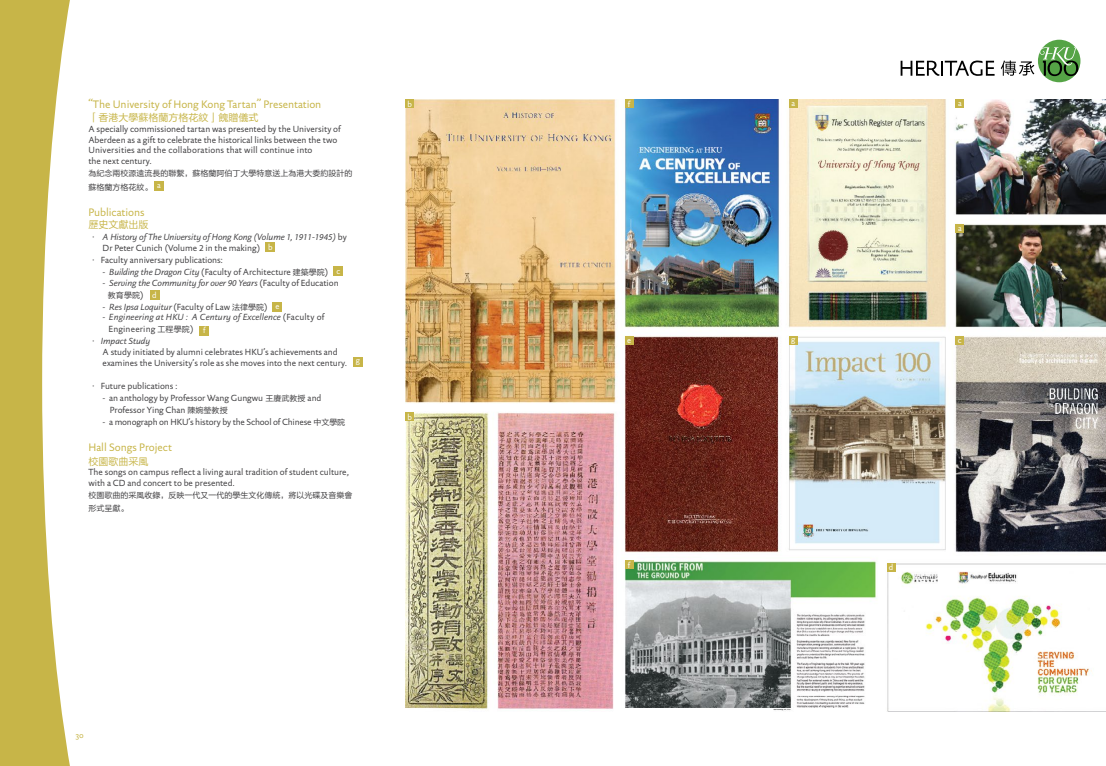
<style>
.page{position:relative;width:1106px;height:766px;background:#fff}
.page>*{position:absolute;margin:0;border:0;box-sizing:border-box;transform-origin:0 0}
.t1{font:11px "DTL Documenta Sans ST";color:#c7b548}
.t2{font:10px "FZLTHK GBK1 0";color:#c7b548}
.t3{font:9px/10.8px "DTL Documenta Sans ST";color:#414042}
.t4{font:9px "DTL Documenta Sans ST Italic";color:#414042}
.t5{font:9px "DTL Documenta Sans ST";letter-spacing:-.02em;color:#414042}
.t6{font:9px "DTL Documenta Sans ST";letter-spacing:.02em;color:#414042}
.t7{font:8.2px "DTL Documenta Sans ST";color:#fff}
.t8{font:8px/13.2px "FZLTHK GBK1 0";color:#414042}
.t9{font:8px "DTL Documenta Sans ST";color:#c7b548}
.s1{font-family:"Microsoft Jheng Hei";font-size:10px}
.s2{font-family:"Myriad Pro";font-style:italic}
.s3{font-family:"DTL Documenta Sans ST"}
.s4{font-family:"Myriad Pro"}
.s5{font-family:"DTL Documenta Sans ST Italic"}
.s6{font-family:"FZLTHK GBK1 0";font-size:8px}
.s7{font-family:"DTL Documenta Sans ST";font-size:9px}
</style>
<div class="page">
<svg style="left:0;top:0;width:70px;height:765px;fill:#c7b548"></svg>
<div style="left:1037px;top:40px;width:43px;height:42px;background:#55a446;border-radius:50%"></div>
<svg style="left:1000px;top:47px;width:78px;height:29px"></svg>
<svg style="left:900px;top:60px;width:94px;height:16px"></svg>
<img style="left:405px;top:99px;width:701px;height:612px">
<div style="left:405px;top:99px;width:9px;height:9px;background:#c7b548"></div>
<div style="left:266px;top:242px;width:9px;height:10px;background:#c7b548"></div>
<div style="left:334px;top:266px;width:9px;height:10px;background:#c7b548"></div>
<div style="left:150px;top:290px;width:9px;height:9px;background:#c7b548"></div>
<div style="left:154px;top:181px;width:10px;height:10px;background:#c7b548"></div>
<div style="left:353px;top:357px;width:9px;height:9px;background:#c7b548"></div>
<div style="left:405px;top:412px;width:9px;height:8px;background:#c7b548"></div>
<div style="left:273px;top:302px;width:9px;height:10px;background:#c7b548"></div>
<div style="left:200px;top:326px;width:9px;height:9px;background:#c7b548"></div>
<div style="left:624px;top:336px;width:9px;height:8px;background:#c7b548"></div>
<div style="left:955px;top:336px;width:9px;height:8px;background:#c7b548"></div>
<div style="left:955px;top:99px;width:9px;height:9px;background:#c7b548"></div>
<div style="left:955px;top:224px;width:9px;height:9px;background:#c7b548"></div>
<div style="left:887px;top:563px;width:8px;height:8px;background:#c7b548"></div>
<div style="left:624px;top:99px;width:9px;height:9px;background:#c7b548"></div>
<div style="left:789px;top:99px;width:8px;height:9px;background:#c7b548"></div>
<div style="left:624px;top:560px;width:9px;height:9px;background:#c7b548"></div>
<div style="left:789px;top:336px;width:8px;height:8px;background:#c7b548"></div>
<p class="t1" style="left:88px;top:97px;width:234px">“The University of Hong Kong Tartan” Presentation</p>
<p class="t2" style="left:88px;top:112px;width:172px">「香港大學蘇格蘭方格花紋」餽贈儀式</p>
<p class="t3" style="left:88px;top:123px;width:254px">A specially commissioned tartan was presented by the University of Aberdeen as a gift to celebrate the historical links between the two Universities and the collaborations that will continue into<br>the next century.</p>
<p class="t8" style="left:88px;top:167px;width:266px">為紀念兩校源遠流長的聯繫，蘇格蘭阿伯丁大學特意送上為港大委約設計的蘇格蘭方格花紋。</p>
<p class="t1" style="left:88px;top:205px;width:58px">Publications</p>
<p class="t2" style="left:88px;top:219px;width:61px">歷史文獻出版</p>
<p class="t4" style="left:88px;top:231px;width:260px"><span class="s1">．</span> A History of The University of Hong Kong (Volume <span class="s2">1</span>, <span class="s2">1911-1945</span>) <span class="s3">by</span></p>
<p class="t3" style="left:88px;top:241px;width:173px;line-height:12px;text-indent:14px">Dr Peter Cunich (Volume <span class="s4">2</span> in the making)<span class="s1">．</span> Faculty anniversary publications:</p>
<p class="t3" style="left:103px;top:266px;width:227px"><span class="s5">- Building the Dragon City</span> (Faculty of Architecture <span class="s6">建築學院</span>)</p>
<p class="t4" style="left:103px;top:277px;width:237px">- Serving the Community for over <span class="s2">90</span> Years <span class="s3">(Faculty of Education</span></p>
<p class="t8" style="left:108px;top:288px;width:37px">教育學院<span class="s7">)</span></p>
<p class="t4" style="left:103px;top:301px;width:167px">- Res Ipsa Loquitur <span class="s3">(Faculty of Law</span> <span class="s6">法律學院</span><span class="s3">)</span></p>
<p class="t4" style="left:103px;top:311px;width:223px">- Engineering at HKU : A Century of Excellence <span class="s3">(Faculty of</span></p>
<p class="t6" style="left:108px;top:324px;width:86px">Engineering <span class="s6">工程學院</span>)</p>
<p class="t4" style="left:88px;top:335px;width:63px"><span class="s1">．</span> Impact Study</p>
<p class="t3" style="left:103px;top:346px;width:246px">A study initiated by alumni celebrates HKU’s achievements and examines the University’s role as she moves into the next century.</p>
<p class="t3" style="left:88px;top:380px;width:90px"><span class="s1">．</span> Future publications :</p>
<p class="t3" style="left:110px;top:391px;width:213px;line-height:12px;text-indent:-7px"><span class="s5">-</span> an anthology by Professor Wang Gungwu <span class="s6">王賡武教授</span> and<br>Professor Ying Chan <span class="s6">陳婉瑩教授</span></p>
<p class="t5" style="left:103px;top:416px;width:244px"><span class="s5">-</span> a monograph on HKU’s history by the School of Chinese <span class="s6">中文學院</span></p>
<p class="t1" style="left:88px;top:440px;width:85px">Hall Songs Project</p>
<p class="t2" style="left:88px;top:455px;width:61px">校園歌曲采風</p>
<p class="t3" style="left:88px;top:466px;width:262px">The songs on campus reflect a living aural tradition of student culture, with a CD and concert to be presented.</p>
<p class="t8" style="left:88px;top:489px;width:266px">校園歌曲的采風收錄，反映一代又一代的學生文化傳統，將以光碟及音樂會形式呈獻。</p>
<p class="t7" style="left:157px;top:180px;width:5px">a</p>
<p class="t7" style="left:268px;top:242px;width:6px">b</p>
<p class="t7" style="left:336px;top:265px;width:5px">c</p>
<p class="t7" style="left:152px;top:290px;width:6px">d</p>
<p class="t7" style="left:275px;top:301px;width:6px">e</p>
<p class="t7" style="left:203px;top:325px;width:4px">f</p>
<p class="t7" style="left:356px;top:355px;width:6px">g</p>
<p class="t7" style="left:407px;top:99px;width:6px">b</p>
<p class="t7" style="left:407px;top:411px;width:6px">b</p>
<p class="t9" style="left:76px;top:729px;width:10px">30</p>
<p class="t7" style="left:628px;top:99px;width:4px">f</p>
<p class="t7" style="left:791px;top:98px;width:5px">a</p>
<p class="t7" style="left:958px;top:98px;width:5px">a</p>
<p class="t7" style="left:958px;top:223px;width:5px">a</p>
<p class="t7" style="left:791px;top:334px;width:6px">g</p>
<p class="t7" style="left:627px;top:335px;width:6px">e</p>
<p class="t7" style="left:957px;top:335px;width:5px">c</p>
<p class="t7" style="left:628px;top:560px;width:4px">f</p>
<p class="t7" style="left:889px;top:562px;width:6px">d</p>
</div>
